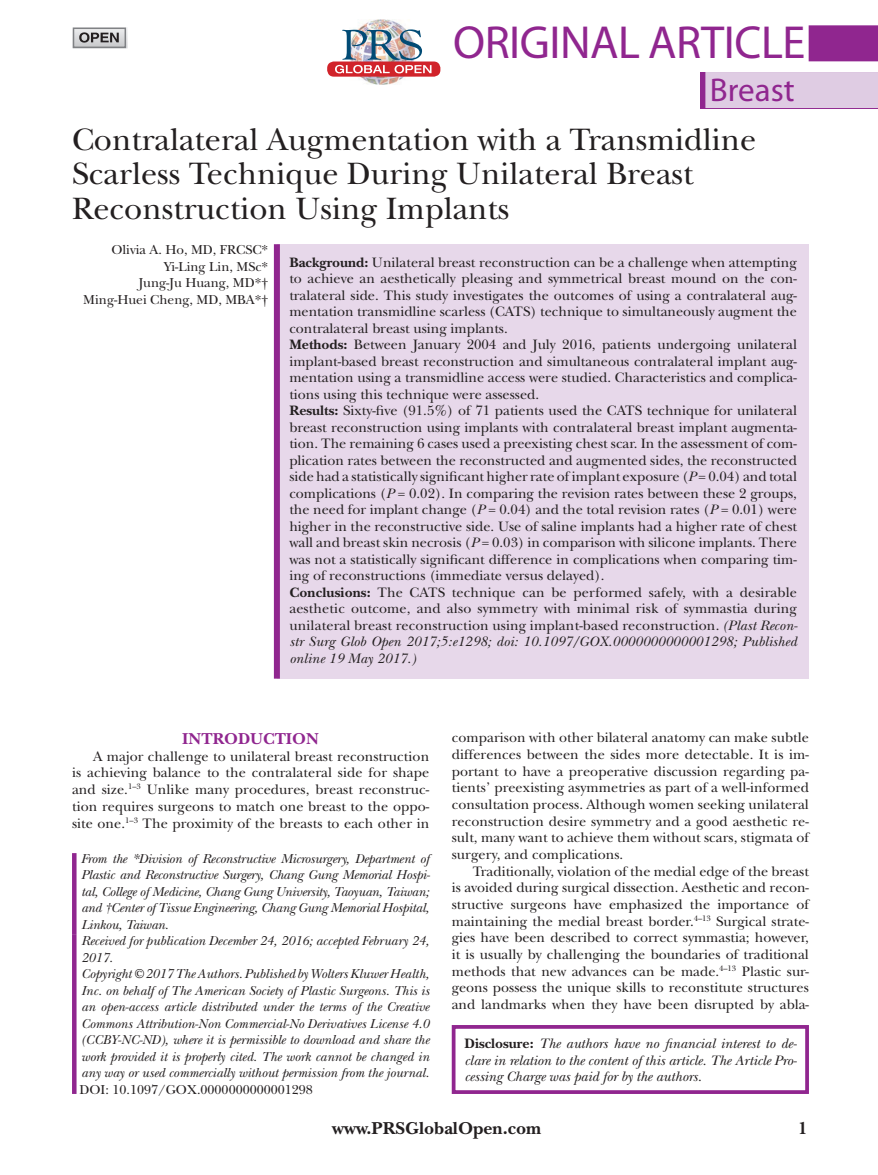
<style>
.page{position:relative;width:878px;height:1175px;background:#fff}
.page>*{position:absolute;margin:0;border:0;box-sizing:border-box;transform-origin:0 0}
.t1{font:46.5px "Myriad Pro";letter-spacing:-.01em;color:#90268f}
.t2{font:33px "Myriad Pro";color:#90268f}
.t3{font:32.25px/34.5px "New Baskerville";color:#231f20}
.t4{font:700 18px "New Baskerville";color:#231f20}
.t5{font:700 16.5px "New Baskerville";color:#90268f}
.t6{font:14.25px/16.5px "New Baskerville";color:#231f20;text-align:justify}
.t7{font:italic 14.25px/16.5px "New Baskerville";color:#231f20;text-align:justify}
.t8{font:italic 13.5px/16.5px "New Baskerville";color:#231f20}
.t9{font:13.5px/16.5px "New Baskerville";color:#231f20;text-align:right}
.s1{font-weight:700}
.s2{font-style:italic}
.s3{font-weight:700;font-style:normal}
</style>
<div class="page">
<img style="left:72px;top:27px;width:55px;height:22px">
<div style="left:73px;top:28px;width:53px;height:20px;border:2px solid #808285"></div>
<svg style="left:79px;top:32px;width:40px;height:11px"></svg>
<img style="left:358px;top:20px;width:48px;height:64px">
<div style="left:327px;top:61px;width:113px;height:16px;background:#d1232a;border-radius:7px"></div>
<img style="left:335px;top:29px;width:96px;height:44px">
<hr style="left:72px;top:934px;width:4px;height:159px;background:#90268f">
<hr style="left:72px;top:853px;width:4px;height:81px;background:#90268f">
<div style="left:277px;top:244px;width:531px;height:434px;background:#e7d8ea"></div>
<div style="left:274px;top:244px;width:6px;height:434px;background:#90268f"></div>
<div style="left:452px;top:1025px;width:356px;height:69px;border:4px solid #90268f"></div>
<div style="left:700px;top:72px;width:178px;height:36px;background:#90268f"></div>
<div style="left:705px;top:72px;width:173px;height:36px;background:#dfcce3"></div>
<div style="left:808px;top:25px;width:69px;height:36px;background:#90268f"></div>
<h1 class="t1" style="left:453px;top:14px;width:354px">ORIGINAL ARTICLE</h1>
<h2 class="t2" style="left:710px;top:69px;width:86px">BREAST</h2>
<h3 class="t3" style="left:72px;top:122px;width:686px">Contralateral Augmentation with a Transmidline<br>Scarless Technique During Unilateral Breast<br>Reconstruction Using Implants</h3>
<p class="t9" style="left:83px;top:241px;width:186px">Olivia A. Ho, MD, FRCSC*<br>Yi-Ling Lin, MSc*<br>Jung-Ju Huang, MD*†<br>Ming-Huei Cheng, MD, MBA*†</p>
<p class="t6" style="left:289px;top:254px;width:510px;text-align:left"><span class="s1">Background:</span> Unilateral breast reconstruction can be a challenge when attempting to achieve an aesthetically pleasing and symmetrical breast mound on the con&shy;tralateral side. This study investigates the outcomes of using a contralateral aug&shy;mentation transmidline scarless (CATS) technique to simultaneously augment the contralateral breast using implants.<br><span class="s1">Methods:</span> Between January 2004 and July 2016, patients undergoing unilateral implant-based breast reconstruction and simultaneous contralateral implant aug&shy;mentation using a transmidline access were studied. Characteristics and complica&shy;tions using this technique were assessed.<br><span class="s1">Results:</span> Sixty-five (91.5%) of 71 patients used the CATS technique for unilateral breast reconstruction using implants with contralateral breast implant augmenta&shy;tion. The remaining 6 cases used a preexisting chest scar. In the assessment of com&shy;plication rates between the reconstructed and augmented sides, the reconstructed side had a statistically significant higher rate of implant exposure (<span class="s2">P</span> = 0.04) and total complications (<span class="s2">P</span> = 0.02). In comparing the revision rates between these 2 groups, the need for implant change (<span class="s2">P</span> = 0.04) and the total revision rates (<span class="s2">P</span> = 0.01) were higher in the reconstructive side. Use of saline implants had a higher rate of chest wall and breast skin necrosis (<span class="s2">P</span> = 0.03) in comparison with silicone implants. There was not a statistically significant difference in complications when comparing tim&shy;ing of reconstructions (immediate versus delayed).<br><span class="s1">Conclusions:</span> The CATS technique can be performed safely, with a desirable aesthetic outcome, and also symmetry with minimal risk of symmastia during unilateral breast reconstruction using implant-based reconstruction. <span class="s2">(Plast Recon&shy;str Surg Glob Open 2017;5:e1298; doi: 10.1097/GOX.0000000000001298; Published online 19 May 2017.)</span></p>
<p class="t5" style="left:182px;top:729px;width:138px">INTRODUCTION</p>
<p class="t6" style="left:72px;top:748px;width:359px;text-indent:21px">A major challenge to unilateral breast reconstruction is achieving balance to the contralateral side for shape and size.<sup>1–3</sup> Unlike many procedures, breast reconstruc&shy;tion requires surgeons to match one breast to the oppo&shy;site one.<sup>1–3</sup> The proximity of the breasts to each other in</p>
<p class="t8" style="left:81px;top:850px;width:350px;text-align:justify">From the *Division of Reconstructive Microsurgery, Department of Plastic and Reconstructive Surgery, Chang Gung Memorial Hospi&shy;tal, College of Medicine, Chang Gung University, Taoyuan, Taiwan; and †Center of Tissue Engineering, Chang Gung Memorial Hospital, Linkou, Taiwan.</p>
<p class="t8" style="left:81px;top:932px;width:350px">Received for publication December 24, 2016; accepted February 24, 2017.<br>Copyright © 2017 The Authors. Published by Wolters Kluwer Health, Inc. on behalf of The American Society of Plastic Surgeons. This is an open-access article distributed under the terms of the Creative Commons Attribution-Non Commercial-No Derivatives License 4.0 (CCBY-NC-ND), where it is permissible to download and share the work provided it is properly cited. The work cannot be changed in any way or used commercially without permission from the journal.</p>
<p class="t9" style="left:80px;top:1081px;width:235px">DOI: 10.1097/GOX.0000000000001298</p>
<p class="t6" style="left:451px;top:729px;width:359px">comparison with other bilateral anatomy can make subtle differences between the sides more detectable. It is im&shy;portant to have a preoperative discussion regarding pa&shy;tients’ preexisting asymmetries as part of a well-informed consultation process. Although women seeking unilateral reconstruction desire symmetry and a good aesthetic re&shy;sult, many want to achieve them without scars, stigmata of surgery, and complications.</p>
<p class="t6" style="left:451px;top:863px;width:359px;text-indent:21px">Traditionally, violation of the medial edge of the breast is avoided during surgical dissection. Aesthetic and recon&shy;structive surgeons have emphasized the importance of maintaining the medial breast border.<sup>4–13</sup> Surgical strate&shy;gies have been described to correct symmastia; however, it is usually by challenging the boundaries of traditional methods that new advances can be made.<sup>4–13</sup> Plastic sur&shy;geons possess the unique skills to reconstitute structures and landmarks when they have been disrupted by abla-</p>
<p class="t7" style="left:464px;top:1035px;width:334px"><span class="s3">Disclosure:</span> The authors have no financial interest to de&shy;clare in relation to the content of this article. The Article Pro&shy;cessing Charge was paid for by the authors.</p>
<p class="t4" style="left:332px;top:1118px;width:210px">www.PRSGlobalOpen.com</p>
<p class="t4" style="left:798px;top:1118px;width:11px">1</p>
</div>
